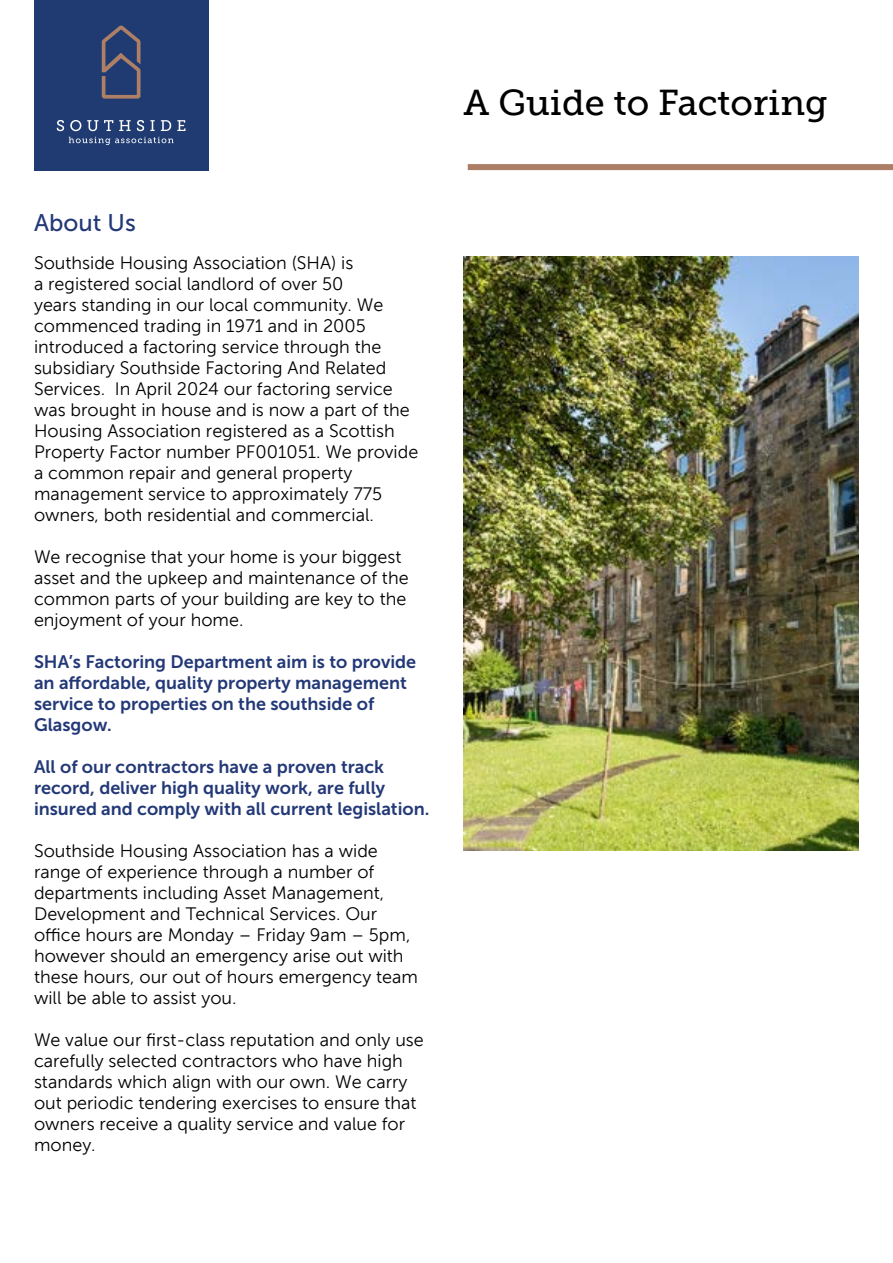
<style>
.page{position:relative;width:893px;height:1263px;background:#fff}
.page>*{position:absolute;margin:0;border:0;box-sizing:border-box;transform-origin:0 0}
.t1{font:36px "Museo Slab 500";color:#000}
.t2{font:24px "Museo Sans 500";color:#233977}
.t3{font:18px/21px "Museo Sans 300";color:#000}
.t4{font:18px/21px "Museo Sans 700";color:#233977}
</style>
<div class="page">
<img style="left:463px;top:257px;width:396px;height:593px">
<div style="left:34px;top:0;width:175px;height:170px;background:#1f3b71"></div>
<svg style="left:102px;top:26px;width:39px;height:73px"></svg>
<svg style="left:57px;top:120px;width:7px;height:11px"></svg>
<svg style="left:70px;top:120px;width:11px;height:11px"></svg>
<svg style="left:87px;top:120px;width:11px;height:11px"></svg>
<svg style="left:104px;top:120px;width:9px;height:11px"></svg>
<svg style="left:119px;top:120px;width:12px;height:11px"></svg>
<svg style="left:137px;top:120px;width:7px;height:11px"></svg>
<svg style="left:150px;top:120px;width:5px;height:11px"></svg>
<svg style="left:161px;top:120px;width:10px;height:11px"></svg>
<svg style="left:177px;top:120px;width:8px;height:11px"></svg>
<svg style="left:69px;top:137px;width:105px;height:8px"></svg>
<div style="left:468px;top:164px;width:425px;height:6px;background:#ad7e66"></div>
<h1 class="t1" style="left:463px;top:82px;width:366px">A Guide to Factoring</h1>
<h2 class="t2" style="left:34px;top:209px;width:103px">About Us</h2>
<p class="t3" style="left:34px;top:252px;width:386px">Southside Housing Association (SHA) is<br>a registered social landlord of over 50<br>years standing in our local community. We commenced trading in 1971 and in 2005 introduced a factoring service through the subsidiary Southside Factoring And Related Services. In April 2024 our factoring service was brought in house and is now a part of the Housing Association registered as a Scottish Property Factor number PF001051. We provide a common repair and general property management service to approximately 775 owners, both residential and commercial.</p>
<p class="t3" style="left:34px;top:546px;width:376px">We recognise that your home is your biggest asset and the upkeep and maintenance of the common parts of your building are key to the enjoyment of your home.</p>
<p class="t4" style="left:34px;top:651px;width:384px">SHA’s Factoring Department aim is to provide an affordable, quality property management service to properties on the southside of Glasgow.</p>
<p class="t4" style="left:34px;top:756px;width:397px">All of our contractors have a proven track record, deliver high quality work, are fully insured and comply with all current legislation.</p>
<p class="t3" style="left:34px;top:840px;width:386px">Southside Housing Association has a wide range of experience through a number of departments including Asset Management, Development and Technical Services. Our office hours are Monday – Friday 9am – 5pm, however should an emergency arise out with these hours, our out of hours emergency team will be able to assist you.</p>
<p class="t3" style="left:34px;top:1029px;width:391px">We value our first-class reputation and only use carefully selected contractors who have high standards which align with our own. We carry out periodic tendering exercises to ensure that owners receive a quality service and value for money.</p>
</div>
